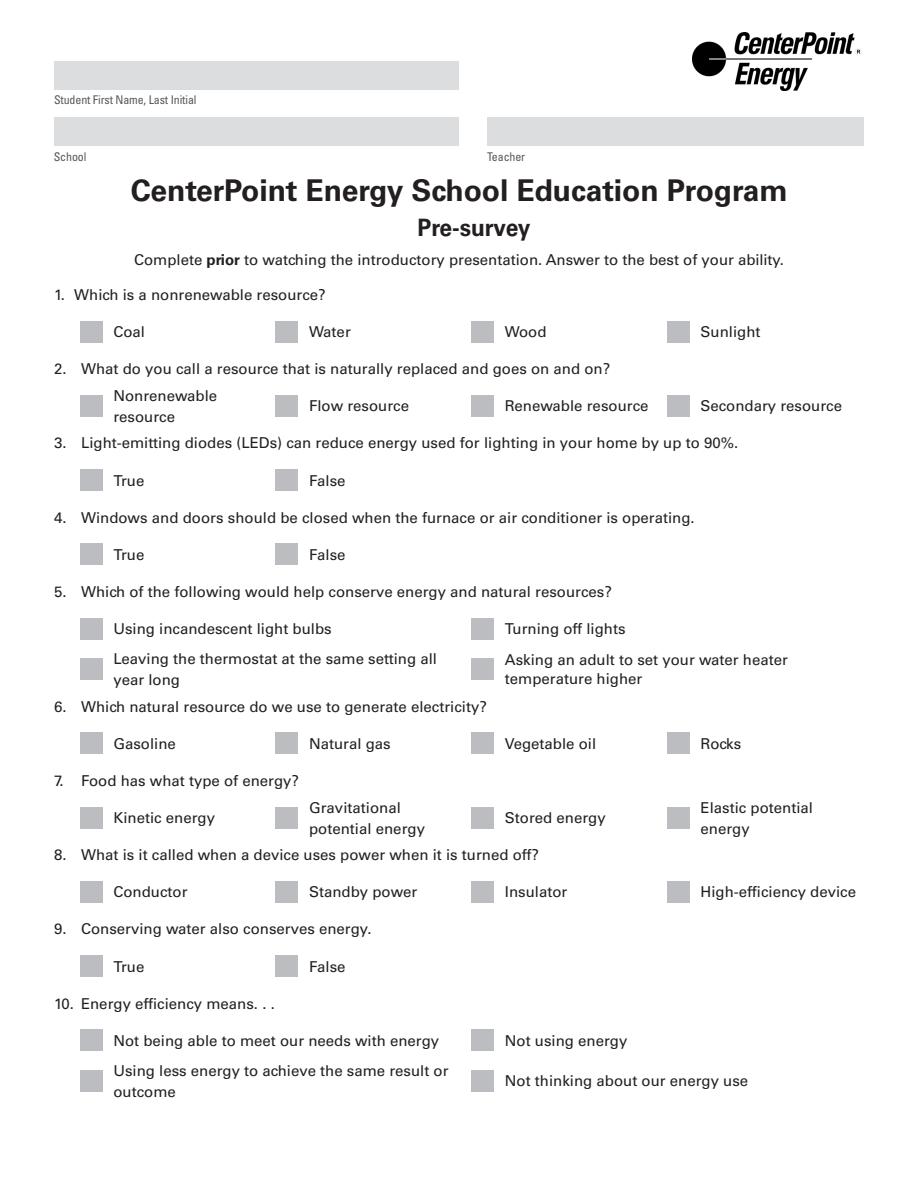
<style>
.page{position:relative;width:918px;height:1188px;background:#fff}
.page>*{position:absolute;margin:0;border:0;box-sizing:border-box;transform-origin:0 0}
.t1{font:700 30px "Univers LT Std";letter-spacing:-.005em;color:#231f20}
.Heading_1{font:700 24px "Univers LT Std";letter-spacing:-.005em;color:#231f20;scale:.95 1}
.BP{font:15px "Univers LT Std";color:#231f20}
.AC{font:15px/21px "Univers LT Std";color:#231f20}
.BP-2{font:condensed 12px "Univers LT Std";letter-spacing:-.01em;color:#57585a}
.s1{font-weight:700}
</style>
<div class="page">
<div style="left:80px;top:321px;width:23px;height:21px;background:#bcbdc0"></div>
<div style="left:276px;top:321px;width:22px;height:21px;background:#bcbdc0"></div>
<div style="left:472px;top:321px;width:22px;height:21px;background:#bcbdc0"></div>
<div style="left:667px;top:321px;width:22px;height:21px;background:#bcbdc0"></div>
<div style="left:80px;top:395px;width:23px;height:22px;background:#bcbdc0"></div>
<div style="left:276px;top:395px;width:22px;height:22px;background:#bcbdc0"></div>
<div style="left:472px;top:395px;width:22px;height:22px;background:#bcbdc0"></div>
<div style="left:667px;top:395px;width:22px;height:22px;background:#bcbdc0"></div>
<div style="left:80px;top:469px;width:23px;height:22px;background:#bcbdc0"></div>
<div style="left:276px;top:469px;width:22px;height:22px;background:#bcbdc0"></div>
<div style="left:80px;top:544px;width:23px;height:21px;background:#bcbdc0"></div>
<div style="left:276px;top:544px;width:22px;height:21px;background:#bcbdc0"></div>
<div style="left:80px;top:618px;width:23px;height:21px;background:#bcbdc0"></div>
<div style="left:472px;top:618px;width:22px;height:21px;background:#bcbdc0"></div>
<div style="left:80px;top:658px;width:23px;height:22px;background:#bcbdc0"></div>
<div style="left:472px;top:658px;width:22px;height:22px;background:#bcbdc0"></div>
<div style="left:80px;top:733px;width:23px;height:21px;background:#bcbdc0"></div>
<div style="left:276px;top:733px;width:22px;height:21px;background:#bcbdc0"></div>
<div style="left:472px;top:733px;width:22px;height:21px;background:#bcbdc0"></div>
<div style="left:667px;top:733px;width:22px;height:21px;background:#bcbdc0"></div>
<div style="left:80px;top:807px;width:23px;height:21px;background:#bcbdc0"></div>
<div style="left:276px;top:807px;width:22px;height:21px;background:#bcbdc0"></div>
<div style="left:472px;top:807px;width:22px;height:21px;background:#bcbdc0"></div>
<div style="left:667px;top:807px;width:22px;height:21px;background:#bcbdc0"></div>
<div style="left:80px;top:881px;width:23px;height:22px;background:#bcbdc0"></div>
<div style="left:276px;top:881px;width:22px;height:22px;background:#bcbdc0"></div>
<div style="left:472px;top:881px;width:22px;height:22px;background:#bcbdc0"></div>
<div style="left:667px;top:881px;width:22px;height:22px;background:#bcbdc0"></div>
<div style="left:80px;top:955px;width:23px;height:22px;background:#bcbdc0"></div>
<div style="left:276px;top:955px;width:22px;height:22px;background:#bcbdc0"></div>
<div style="left:80px;top:1030px;width:23px;height:21px;background:#bcbdc0"></div>
<div style="left:472px;top:1030px;width:22px;height:21px;background:#bcbdc0"></div>
<div style="left:80px;top:1070px;width:23px;height:22px;background:#bcbdc0"></div>
<div style="left:472px;top:1070px;width:22px;height:22px;background:#bcbdc0"></div>
<div style="left:54px;top:117px;width:405px;height:28px;background:#dcdddf"></div>
<div style="left:487px;top:117px;width:377px;height:28px;background:#dcdddf"></div>
<div style="left:54px;top:62px;width:405px;height:28px;background:#dcdddf"></div>
<img style="left:692px;top:33px;width:170px;height:57px">
<p class="BP-2" style="left:54px;top:92px;width:144px">Student First Name, Last Initial</p>
<p class="BP-2" style="left:54px;top:149px;width:34px">School</p>
<p class="BP-2" style="left:487px;top:149px;width:40px">Teacher</p>
<p class="t1" style="left:131px;top:173px;width:659px">CenterPoint Energy School Education Program</p>
<p class="Heading_1" style="left:417px;top:214px;width:120px">Pre-survey</p>
<p class="BP" style="left:134px;top:251px;width:651px">Complete <span class="s1">prior</span> to watching the introductory presentation. Answer to the best of your ability.</p>
<p class="BP" style="left:54px;top:286px;width:273px">1. Which is a nonrenewable resource?</p>
<p class="AC" style="left:113px;top:321px;width:33px">Coal</p>
<p class="AC" style="left:309px;top:321px;width:43px">Water</p>
<p class="AC" style="left:505px;top:321px;width:43px">Wood</p>
<p class="AC" style="left:701px;top:321px;width:61px">Sunlight</p>
<p class="BP" style="left:54px;top:360px;width:558px">2. What do you call a resource that is naturally replaced and goes on and on?</p>
<p class="AC" style="left:113px;top:385px;width:105px">Nonrenewable resource</p>
<p class="AC" style="left:309px;top:396px;width:102px">Flow resource</p>
<p class="AC" style="left:505px;top:396px;width:145px">Renewable resource</p>
<p class="AC" style="left:701px;top:396px;width:143px">Secondary resource</p>
<p class="BP" style="left:54px;top:434px;width:686px">3. Light-emitting diodes (LEDs) can reduce energy used for lighting in your home by up to 90%.</p>
<p class="AC" style="left:113px;top:470px;width:33px">True</p>
<p class="AC" style="left:309px;top:470px;width:38px">False</p>
<p class="BP" style="left:54px;top:509px;width:642px">4. Windows and doors should be closed when the furnace or air conditioner is operating.</p>
<p class="AC" style="left:113px;top:544px;width:33px">True</p>
<p class="AC" style="left:309px;top:544px;width:38px">False</p>
<p class="BP" style="left:54px;top:583px;width:559px">5. Which of the following would help conserve energy and natural resources?</p>
<p class="AC" style="left:113px;top:618px;width:220px">Using incandescent light bulbs</p>
<p class="AC" style="left:505px;top:618px;width:122px">Turning off lights</p>
<p class="AC" style="left:113px;top:648px;width:325px">Leaving the thermostat at the same setting all year long</p>
<p class="AC" style="left:505px;top:650px;width:285px;line-height:19.5px">Asking an adult to set your water heater temperature higher</p>
<p class="BP" style="left:54px;top:698px;width:435px">6. Which natural resource do we use to generate electricity?</p>
<p class="AC" style="left:113px;top:733px;width:64px">Gasoline</p>
<p class="AC" style="left:309px;top:733px;width:83px">Natural gas</p>
<p class="AC" style="left:505px;top:733px;width:93px">Vegetable oil</p>
<p class="AC" style="left:701px;top:733px;width:42px">Rocks</p>
<p class="BP" style="left:54px;top:772px;width:247px">7. Food has what type of energy?</p>
<p class="AC" style="left:113px;top:807px;width:103px">Kinetic energy</p>
<p class="AC" style="left:309px;top:797px;width:117px">Gravitational potential energy</p>
<p class="AC" style="left:505px;top:807px;width:102px">Stored energy</p>
<p class="AC" style="left:701px;top:797px;width:114px">Elastic potential energy</p>
<p class="BP" style="left:54px;top:846px;width:487px">8. What is it called when a device uses power when it is turned off?</p>
<p class="AC" style="left:113px;top:882px;width:76px">Conductor</p>
<p class="AC" style="left:309px;top:882px;width:110px">Standby power</p>
<p class="AC" style="left:505px;top:882px;width:64px">Insulator</p>
<p class="AC" style="left:701px;top:882px;width:157px">High-efficiency device</p>
<p class="BP" style="left:54px;top:920px;width:319px">9. Conserving water also conserves energy.</p>
<p class="AC" style="left:113px;top:956px;width:33px">True</p>
<p class="AC" style="left:309px;top:956px;width:38px">False</p>
<p class="BP" style="left:54px;top:995px;width:222px">10. Energy efficiency means. . .</p>
<p class="AC" style="left:113px;top:1030px;width:327px">Not being able to meet our needs with energy</p>
<p class="AC" style="left:505px;top:1030px;width:124px">Not using energy</p>
<p class="AC" style="left:113px;top:1060px;width:337px">Using less energy to achieve the same result or outcome</p>
<p class="AC" style="left:505px;top:1071px;width:245px">Not thinking about our energy use</p>
</div>
